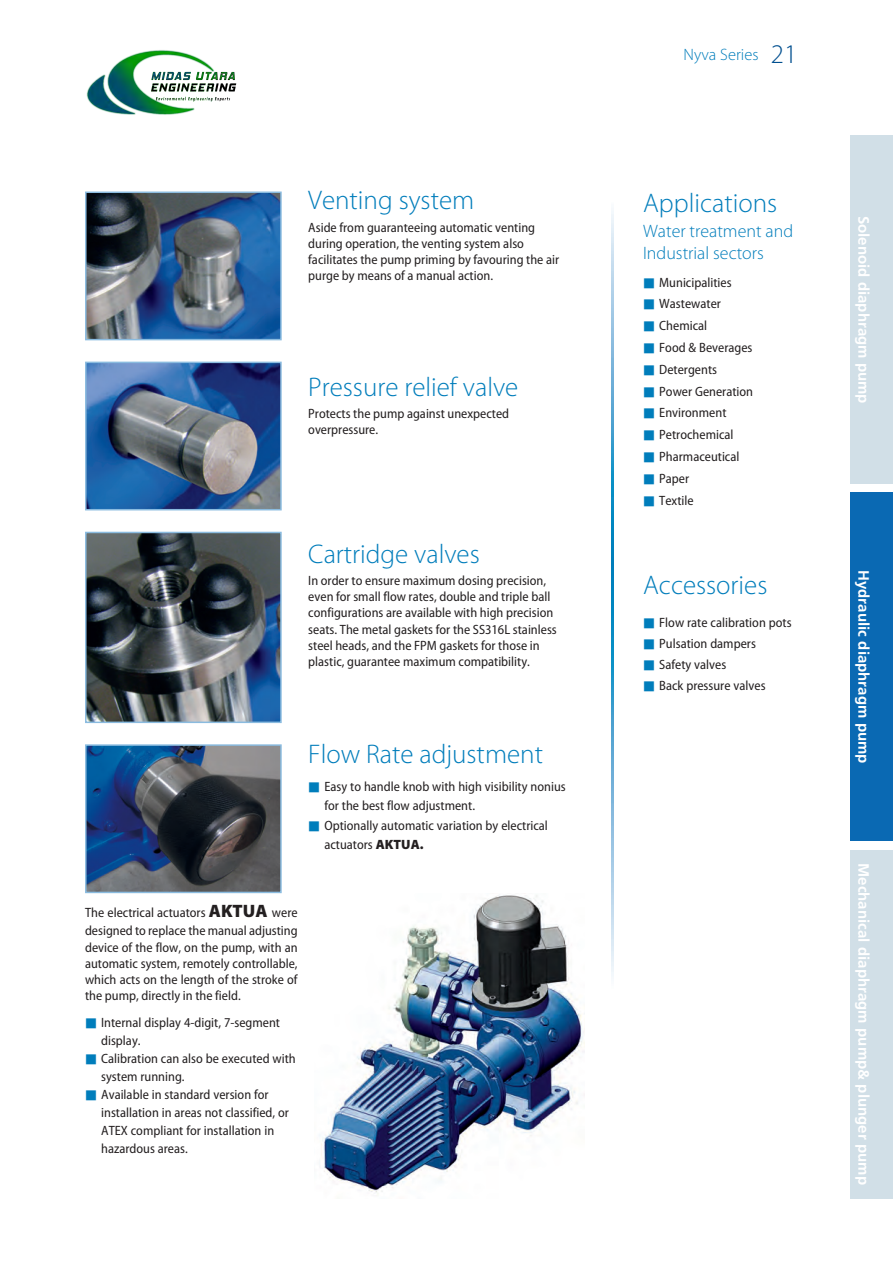
<style>
.page{position:relative;width:893px;height:1263px;background:#fff}
.page>*{position:absolute;margin:0;border:0;box-sizing:border-box;transform-origin:0 0}
.t1{font:300 27px "Myriad Pro";color:#007dbb}
.t2{font:300 18px/21.6px "Myriad Pro";color:#007dbb}
.t3{font:300 16.5px "Myriad Pro";color:#007dbb}
.t4{font:700 15px "Frutiger";color:#fff}
.t5{font:semi-condensed 13.5px/16.2px "Myriad Pro";color:#231f20}
.s1{font-family:"H Yb 1 gj";font-stretch:normal;font-size:12px;color:#007dbb}
.s2{font-weight:900;font-stretch:normal}
.s3{font-weight:900;font-stretch:normal;font-size:18px}
.s4{font-size:27px;color:#004f8f}
</style>
<div class="page">
<img style="left:319px;top:895px;width:266px;height:299px">
<img style="left:88px;top:195px;width:191px;height:142px">
<div style="left:85px;top:192px;width:197px;height:148px;border:2px solid #8abbdf"></div>
<img style="left:88px;top:365px;width:191px;height:142px">
<div style="left:85px;top:362px;width:197px;height:148px;border:2px solid #8abbdf"></div>
<img style="left:88px;top:535px;width:191px;height:185px">
<div style="left:85px;top:532px;width:197px;height:191px;border:2px solid #8abbdf"></div>
<img style="left:88px;top:747px;width:191px;height:143px">
<div style="left:85px;top:744px;width:197px;height:149px;border:2px solid #8abbdf"></div>
<svg style="left:611px;top:564px;width:2px;height:413px"></svg>
<svg style="left:611px;top:210px;width:2px;height:354px"></svg>
<div style="left:850px;top:492px;width:43px;height:349px;background:#0a69b3"></div>
<div style="left:850px;top:850px;width:43px;height:348px;background:#d1dfe7"></div>
<div style="left:850px;top:135px;width:43px;height:349px;background:#d1dfe7"></div>
<img style="left:86px;top:50px;width:151px;height:65px">
<h1 class="t1" style="left:308px;top:190px;width:167px">Venting system</h1>
<p class="t5" style="left:308px;top:220px;width:252px">Aside from guaranteeing automatic venting during operation, the venting system also facilitates the pump priming by favouring the air purge by means of a manual action.</p>
<h1 class="t1" style="left:308px;top:376px;width:212px">Pressure relief valve</h1>
<p class="t5" style="left:308px;top:406px;width:202px">Protects the pump against unexpected overpressure.</p>
<h1 class="t1" style="left:308px;top:544px;width:173px">Cartridge valves</h1>
<p class="t5" style="left:308px;top:573px;width:250px">In order to ensure maximum dosing precision, even for small flow rates, double and triple ball configurations are available with high precision seats. The metal gaskets for the SS316L stainless steel heads, and the FPM gaskets for those in plastic, guarantee maximum compatibility.</p>
<h1 class="t1" style="left:308px;top:743px;width:236px">Flow Rate adjustment</h1>
<p class="t5" style="left:324px;top:777px;width:243px;line-height:19.5px;text-indent:-16px"><span class="s1">■</span> Easy to handle knob with high visibility nonius for the best flow adjustment.</p>
<p class="t5" style="left:324px;top:816px;width:225px;line-height:19.5px;text-indent:-16px"><span class="s1">■</span> Optionally automatic variation by electrical actuators <span class="s2">AKTUA.</span></p>
<p class="t5" style="left:85px;top:905px;width:214px;line-height:18.1px">The electrical actuators <span class="s3">AKTUA</span> were designed to replace the manual adjusting</p>
<p class="t5" style="left:85px;top:940px;width:214px;text-align:justify">device of the flow, on the pump, with an automatic system, remotely controllable, which acts on the length of the stroke of the pump, directly in the field.</p>
<p class="t5" style="left:101px;top:1014px;width:180px;line-height:18px;text-indent:-16px"><span class="s1">■</span> Internal display 4-digit, 7-segment display.</p>
<p class="t5" style="left:101px;top:1050px;width:196px;line-height:18px;text-indent:-16px"><span class="s1">■</span> Calibration can also be executed with system running.</p>
<p class="t5" style="left:101px;top:1086px;width:189px;line-height:18px;text-indent:-16px"><span class="s1">■</span> Available in standard version for installation in areas not classified, or<br>ATEX compliant for installation in hazardous areas.</p>
<p class="t3" style="left:684px;top:48px;width:115px">Nyva Series <span class="s4">21</span></p>
<h1 class="t1" style="left:643px;top:192px;width:136px">Applications</h1>
<h2 class="t2" style="left:643px;top:222px;width:152px">Water treatment and<br>Industrial sectors</h2>
<p class="t5" style="left:643px;top:275px;width:90px"><span class="s1">■</span> Municipalities</p>
<p class="t5" style="left:643px;top:297px;width:79px"><span class="s1">■</span> Wastewater</p>
<p class="t5" style="left:643px;top:319px;width:66px"><span class="s1">■</span> Chemical</p>
<p class="t5" style="left:643px;top:340px;width:111px"><span class="s1">■</span> Food &amp; Beverages</p>
<p class="t5" style="left:643px;top:362px;width:75px"><span class="s1">■</span> Detergents</p>
<p class="t5" style="left:643px;top:384px;width:111px"><span class="s1">■</span> Power Generation</p>
<p class="t5" style="left:643px;top:406px;width:85px"><span class="s1">■</span> Environment</p>
<p class="t5" style="left:643px;top:428px;width:92px"><span class="s1">■</span> Petrochemical</p>
<p class="t5" style="left:643px;top:450px;width:98px"><span class="s1">■</span> Pharmaceutical</p>
<p class="t5" style="left:643px;top:471px;width:48px"><span class="s1">■</span> Paper</p>
<p class="t5" style="left:643px;top:493px;width:52px"><span class="s1">■</span> Textile</p>
<h1 class="t1" style="left:643px;top:575px;width:126px">Accessories</h1>
<p class="t5" style="left:643px;top:615px;width:150px"><span class="s1">■</span> Flow rate calibration pots</p>
<p class="t5" style="left:643px;top:636px;width:114px"><span class="s1">■</span> Pulsation dampers</p>
<p class="t5" style="left:643px;top:657px;width:85px"><span class="s1">■</span> Safety valves</p>
<p class="t5" style="left:643px;top:678px;width:124px"><span class="s1">■</span> Back pressure valves</p>
<p class="t4" style="left:870px;top:216px;width:189px;rotate:90deg">Solenoid diaphragm pump</p>
<p class="t4" style="left:870px;top:570px;width:195px;rotate:90deg">Hydraulic diaphragm pump</p>
<p class="t4" style="left:870px;top:863px;width:323px;rotate:90deg">Mechanical diaphragm pump&amp; plunger pump</p>
</div>
